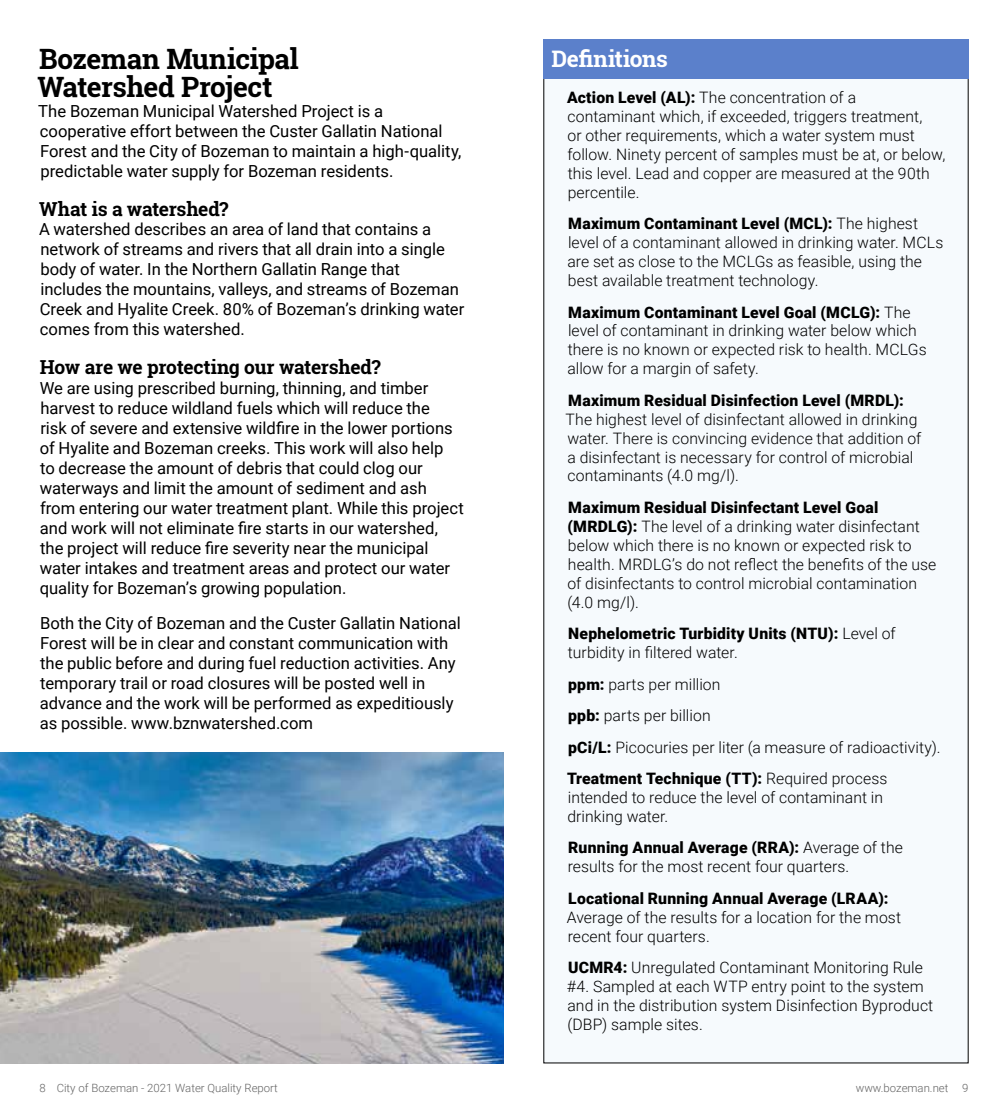
<style>
.page{position:relative;width:1008px;height:1119px;background:#fff}
.page>*{position:absolute;margin:0;border:0;box-sizing:border-box;transform-origin:0 0}
.t1{font:700 28px "Roboto Slab";letter-spacing:-.015em;color:#000}
.t2{font:700 22.75px "Roboto Slab";letter-spacing:-.015em;color:#fff}
.t3{font:700 19.25px "Roboto Slab";letter-spacing:-.015em;color:#000}
.t4{font:16.62px/19.9px "Roboto";color:#000}
.t5{font:300 15.75px/18.9px "Roboto";letter-spacing:.005em;color:#000}
.t6{font:900 15.75px "Roboto";letter-spacing:.01em;color:#000}
.t7{font:300 11.38px "Roboto";color:#636363}
.s1{font-weight:900}
.s2{font-weight:300}
</style>
<div class="page">
<div style="left:544px;top:40px;width:424px;height:1022px;background:#f6fafd"></div>
<div style="left:543px;top:39px;width:426px;height:40px;background:#5b80cb"></div>
<img style="left:0;top:752px;width:504px;height:311px">
<h2 class="t1" style="left:39px;top:39px;width:261px">Bozeman Municipal</h2>
<p class="t2" style="left:551px;top:43px;width:118px">Definitions</p>
<h2 class="t1" style="left:37px;top:67px;width:237px">Watershed Project</h2>
<p class="t4" style="left:38px;top:100px;width:406px">The Bozeman Municipal Watershed Project is a cooperative effort between the Custer Gallatin National</p>
<p class="t4" style="left:40px;top:140px;width:423px">Forest and the City of Bozeman to maintain a high-quality,</p>
<p class="t4" style="left:40px;top:160px;width:355px">predictable water supply for Bozeman residents.</p>
<p class="t3" style="left:39px;top:195px;width:191px">What is a watershed?</p>
<p class="t4" style="left:39px;top:219px;width:394px">A watershed describes an area of land that contains a</p>
<p class="t4" style="left:40px;top:239px;width:406px">network of streams and rivers that all drain into a single</p>
<p class="t4" style="left:40px;top:259px;width:361px">body of water. In the Northern Gallatin Range that</p>
<p class="t4" style="left:40px;top:279px;width:420px">includes the mountains, valleys, and streams of Bozeman</p>
<p class="t4" style="left:40px;top:299px;width:426px">Creek and Hyalite Creek. 80% of Bozeman’s drinking water comes from this watershed.</p>
<p class="t3" style="left:40px;top:354px;width:342px">How are we protecting our watershed?</p>
<p class="t4" style="left:40px;top:377px;width:392px">We are using prescribed burning, thinning, and timber harvest to reduce wildland fuels which will reduce the</p>
<p class="t4" style="left:40px;top:417px;width:414px">risk of severe and extensive wildfire in the lower portions of Hyalite and Bozeman creeks. This work will also help</p>
<p class="t4" style="left:40px;top:457px;width:388px">to decrease the amount of debris that could clog our waterways and limit the amount of sediment and ash</p>
<p class="t4" style="left:40px;top:497px;width:425px">from entering our water treatment plant. While this project and work will not eliminate fire starts in our watershed, the project will reduce fire severity near the municipal</p>
<p class="t4" style="left:40px;top:557px;width:412px">water intakes and treatment areas and protect our water quality for Bozeman’s growing population.</p>
<p class="t4" style="left:40px;top:613px;width:422px">Both the City of Bozeman and the Custer Gallatin National<br>Forest will be in clear and constant communication with</p>
<p class="t4" style="left:40px;top:652px;width:417px">the public before and during fuel reduction activities. Any</p>
<p class="t4" style="left:40px;top:672px;width:415px">temporary trail or road closures will be posted well in advance and the work will be performed as expeditiously as possible. www.bznwatershed.com</p>
<p class="t5" style="left:567px;top:88px;width:380px"><span class="s1">Action Level (AL):</span> The concentration of a contaminant which, if exceeded, triggers treatment,<br>or other requirements, which a water system must follow. Ninety percent of samples must be at, or below, this level. Lead and copper are measured at the 90th percentile.</p>
<p class="t5" style="left:567px;top:214px;width:377px"><span class="s1">Maximum Contaminant Level (MCL):</span> The highest level of a contaminant allowed in drinking water. MCLs are set as close to the MCLGs as feasible, using the best available treatment technology.</p>
<p class="t6" style="left:568px;top:301px;width:344px">Maximum Contaminant Level Goal (MCLG): <span class="s2">The</span></p>
<p class="t5" style="left:568px;top:321px;width:350px">level of contaminant in drinking water below which</p>
<p class="t5" style="left:568px;top:340px;width:360px">there is no known or expected risk to health. MCLGs</p>
<p class="t5" style="left:567px;top:358px;width:193px">allow for a margin of safety.</p>
<p class="t5" style="left:566px;top:390px;width:353px"><span class="s1">Maximum Residual Disinfection Level (MRDL):<br></span>The highest level of disinfectant allowed in drinking</p>
<p class="t5" style="left:567px;top:428px;width:356px">water. There is convincing evidence that addition of</p>
<p class="t5" style="left:567px;top:447px;width:348px">a disinfectant is necessary for control of microbial</p>
<p class="t5" style="left:567px;top:466px;width:173px">contaminants (4.0 mg/l).</p>
<p class="t6" style="left:568px;top:496px;width:312px">Maximum Residual Disinfectant Level Goal</p>
<p class="t5" style="left:568px;top:516px;width:354px"><span class="s1">(MRDLG):</span> The level of a drinking water disinfectant</p>
<p class="t5" style="left:568px;top:535px;width:345px">below which there is no known or expected risk to</p>
<p class="t5" style="left:568px;top:554px;width:370px">health. MRDLG’s do not reflect the benefits of the use</p>
<p class="t5" style="left:568px;top:573px;width:351px">of disinfectants to control microbial contamination</p>
<p class="t5" style="left:567px;top:592px;width:73px">(4.0 mg/l).</p>
<p class="t6" style="left:568px;top:622px;width:329px">Nephelometric Turbidity Units (NTU): <span class="s2">Level of</span></p>
<p class="t5" style="left:568px;top:642px;width:171px">turbidity in filtered water.</p>
<p class="t5" style="left:568px;top:673px;width:154px"><span class="s1">ppm:</span> parts per million</p>
<p class="t5" style="left:568px;top:705px;width:144px"><span class="s1">ppb:</span> parts per billion</p>
<p class="t5" style="left:568px;top:736px;width:374px"><span class="s1">pCi/L:</span> Picocuries per liter (a measure of radioactivity).</p>
<p class="t6" style="left:567px;top:767px;width:322px">Treatment Technique (TT): <span class="s2">Required process</span></p>
<p class="t5" style="left:568px;top:787px;width:317px">intended to reduce the level of contaminant in</p>
<p class="t5" style="left:567px;top:806px;width:102px">drinking water.</p>
<p class="t6" style="left:568px;top:836px;width:336px">Running Annual Average (RRA): <span class="s2">Average of the</span></p>
<p class="t5" style="left:568px;top:856px;width:283px">results for the most recent four quarters.</p>
<p class="t6" style="left:568px;top:887px;width:322px">Locational Running Annual Average (LRAA):</p>
<p class="t5" style="left:567px;top:907px;width:336px">Average of the results for a location for the most recent four quarters.</p>
<p class="t5" style="left:567px;top:957px;width:368px"><span class="s1">UCMR4:</span> Unregulated Contaminant Monitoring Rule #4. Sampled at each WTP entry point to the system and in the distribution system Disinfection Byproduct</p>
<p class="t5" style="left:567px;top:1014px;width:137px">(DBP) sample sites.</p>
<p class="t7" style="left:39px;top:1079px;width:240px">8 City of Bozeman - 2021 Water Quality Report</p>
<p class="t7" style="left:856px;top:1079px;width:114px">www.bozeman.net 9</p>
</div>
